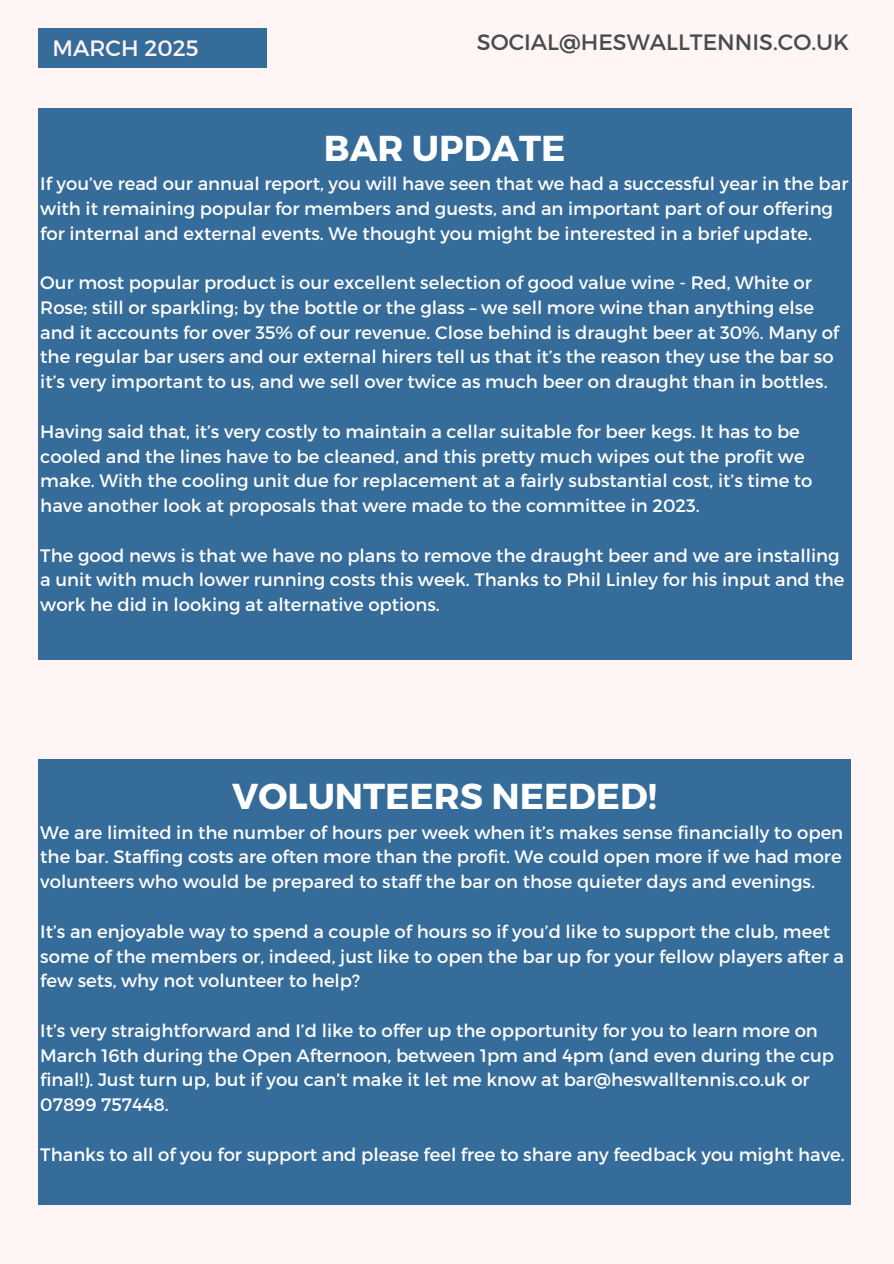
<style>
.page{position:relative;width:894px;height:1264px;background:#fff}
.page>*{position:absolute;margin:0;border:0;box-sizing:border-box;transform-origin:0 0}
.t1{font:700 36px "Montserrat";color:#fff}
.t2{font:22.2px "Montserrat";color:#464d50}
.t3{font:22.2px "Montserrat";color:#fff5f5}
.t4{font:18px/24.8px "Montserrat";color:#fff}
</style>
<div class="page">
<div style="left:0;top:0;width:893px;height:1263px;background:#fff5f5"></div>
<div style="left:38px;top:108px;width:813px;height:551px;background:#356c9a"></div>
<div style="left:38px;top:28px;width:229px;height:39px;background:#356c9a"></div>
<div style="left:38px;top:759px;width:812px;height:445px;background:#356c9a"></div>
<p class="t3" style="left:53px;top:33px;width:147px">MARCH 2025</p>
<p class="t2" style="left:477px;top:27px;width:373px">SOCIAL@HESWALLTENNIS.CO.UK</p>
<h1 class="t1" style="left:324px;top:125px;width:243px">BAR UPDATE</h1>
<h1 class="t4" style="left:40px;top:170px;width:809px">If you’ve read our annual report, you will have seen that we had a successful year in the bar with it remaining popular for members and guests, and an important part of our offering for internal and external events. We thought you might be interested in a brief update.</h1>
<p class="t4" style="left:40px;top:269px;width:800px">Our most popular product is our excellent selection of good value wine - Red, White or Rose; still or sparkling; by the bottle or the glass – we sell more wine than anything else and it accounts for over 35% of our revenue. Close behind is draught beer at 30%. Many of the regular bar users and our external hirers tell us that it’s the reason they use the bar so it’s very important to us, and we sell over twice as much beer on draught than in bottles.</p>
<p class="t4" style="left:40px;top:418px;width:773px">Having said that, it’s very costly to maintain a cellar suitable for beer kegs. It has to be cooled and the lines have to be cleaned, and this pretty much wipes out the profit we make. With the cooling unit due for replacement at a fairly substantial cost, it’s time to have another look at proposals that were made to the committee in 2023.</p>
<p class="t4" style="left:40px;top:542px;width:805px">The good news is that we have no plans to remove the draught beer and we are installing a unit with much lower running costs this week. Thanks to Phil Linley for his input and the work he did in looking at alternative options.</p>
<p class="t1" style="left:232px;top:773px;width:426px">VOLUNTEERS NEEDED!</p>
<p class="t4" style="left:40px;top:819px;width:804px;text-align:justify">We are limited in the number of hours per week when it’s makes sense financially to open the bar. Staffing costs are often more than the profit. We could open more if we had more volunteers who would be prepared to staff the bar on those quieter days and evenings.</p>
<p class="t4" style="left:40px;top:918px;width:805px">It’s an enjoyable way to spend a couple of hours so if you’d like to support the club, meet some of the members or, indeed, just like to open the bar up for your fellow players after a few sets, why not volunteer to help?</p>
<p class="t4" style="left:40px;top:1017px;width:795px">It’s very straightforward and I’d like to offer up the opportunity for you to learn more on March 16th during the Open Afternoon, between 1pm and 4pm (and even during the cup final!). Just turn up, but if you can’t make it let me know at bar@heswalltennis.co.uk or 07899 757448.</p>
<p class="t4" style="left:40px;top:1140px;width:805px">Thanks to all of you for support and please feel free to share any feedback you might have.</p>
</div>
